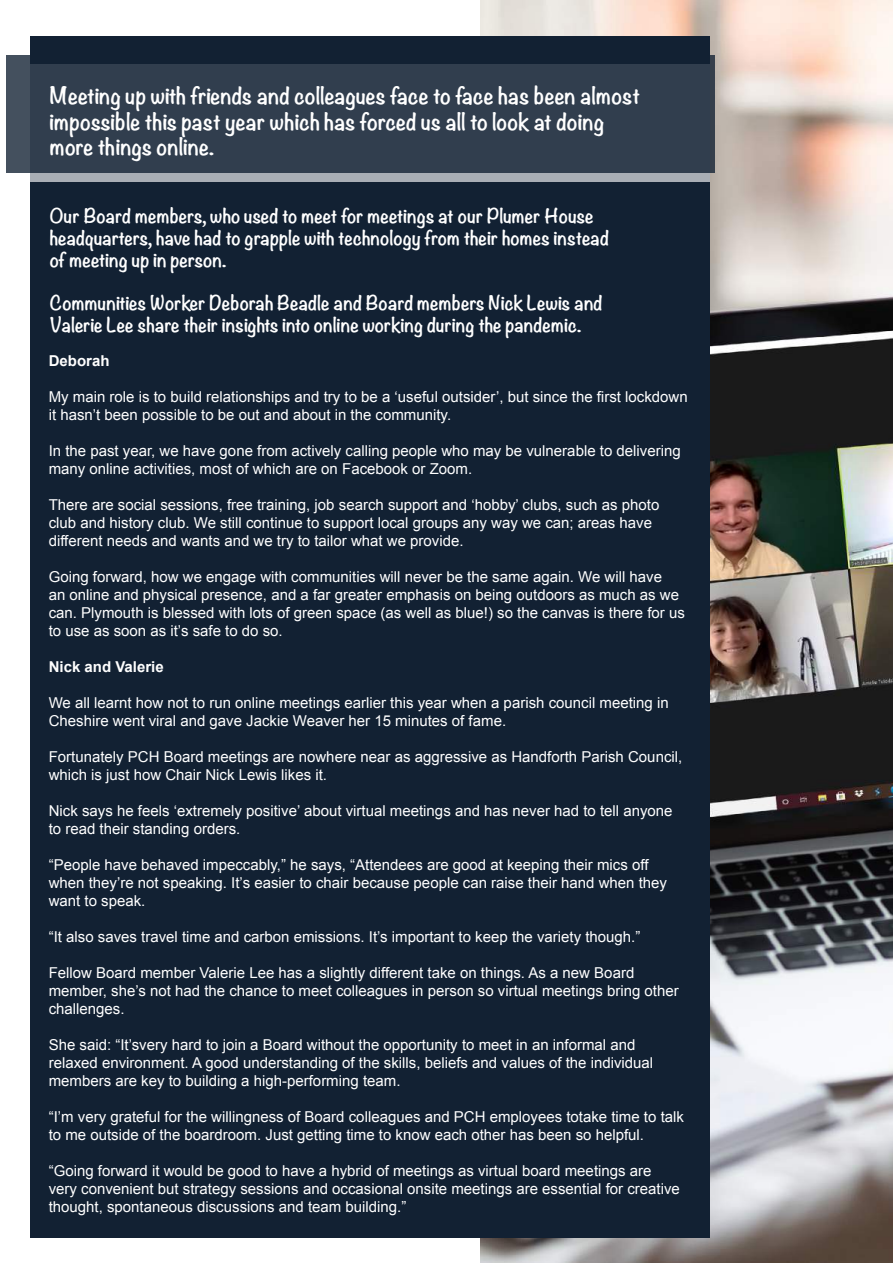
<style>
.page{position:relative;width:893px;height:1263px;background:#fff}
.page>*{position:absolute;margin:0;border:0;box-sizing:border-box;transform-origin:0 0}
.t1{font:700 21px/25.2px "Noteworthy";color:#fff}
.t2{font:700 18px/21.6px "Noteworthy";color:#fff}
.t3{font:15px/18px "Arial";color:#fff}
.t4{font:700 15px "Arial";color:#fff}
</style>
<div class="page">
<img style="left:481px;top:0;width:412px;height:1263px">
<div style="left:30px;top:36px;width:679px;height:1201px;background:#122133"></div>
<div style="left:30px;top:173px;width:679px;height:9px;background:#a9aeb5"></div>
<svg style="left:6px;top:55px;width:709px;height:118px;background:#2f3c4c"></svg>
<h1 class="t1" style="left:50px;top:83px;width:592px">Meeting up with friends and colleagues face to face has been almost impossible this past year which has forced us all to look at doing more things online.</h1>
<p class="t2" style="left:50px;top:205px;width:561px">Our Board members, who used to meet for meetings at our Plumer House headquarters, have had to grapple with technology from their homes instead of meeting up in person.</p>
<p class="t2" style="left:50px;top:291px;width:554px">Communities Worker Deborah Beadle and Board members Nick Lewis and<br>Valerie Lee share their insights into online working during the pandemic.</p>
<p class="t4" style="left:49px;top:351px;width:62px">Deborah</p>
<p class="t3" style="left:49px;top:388px;width:641px">My main role is to build relationships and try to be a ‘useful outsider’, but since the first lockdown it hasn’t been possible to be out and about in the community.</p>
<p class="t3" style="left:49px;top:442px;width:633px">In the past year, we have gone from actively calling people who may be vulnerable to delivering many online activities, most of which are on Facebook or Zoom.</p>
<p class="t3" style="left:49px;top:496px;width:612px">There are social sessions, free training, job search support and ‘hobby’ clubs, such as photo club and history club. We still continue to support local groups any way we can; areas have different needs and wants and we try to tailor what we provide.</p>
<p class="t3" style="left:49px;top:568px;width:638px">Going forward, how we engage with communities will never be the same again. We will have<br>an online and physical presence, and a far greater emphasis on being outdoors as much as we can. Plymouth is blessed with lots of green space (as well as blue!) so the canvas is there for us to use as soon as it’s safe to do so.</p>
<p class="t4" style="left:49px;top:657px;width:117px">Nick and Valerie</p>
<p class="t3" style="left:49px;top:694px;width:621px">We all learnt how not to run online meetings earlier this year when a parish council meeting in<br>Cheshire went viral and gave Jackie Weaver her 15 minutes of fame.</p>
<p class="t3" style="left:49px;top:748px;width:635px">Fortunately PCH Board meetings are nowhere near as aggressive as Handforth Parish Council, which is just how Chair Nick Lewis likes it.</p>
<p class="t3" style="left:49px;top:802px;width:625px">Nick says he feels ‘extremely positive’ about virtual meetings and has never had to tell anyone to read their standing orders.</p>
<p class="t3" style="left:49px;top:856px;width:620px">“People have behaved impeccably,” he says, “Attendees are good at keeping their mics off when they’re not speaking. It’s easier to chair because people can raise their hand when they want to speak.</p>
<p class="t3" style="left:49px;top:928px;width:593px">“It also saves travel time and carbon emissions. It’s important to keep the variety though.”</p>
<p class="t3" style="left:49px;top:964px;width:632px">Fellow Board member Valerie Lee has a slightly different take on things. As a new Board member, she’s not had the chance to meet colleagues in person so virtual meetings bring other challenges.</p>
<p class="t3" style="left:49px;top:1036px;width:606px">She said: “It’svery hard to join a Board without the opportunity to meet in an informal and relaxed environment. A good understanding of the skills, beliefs and values of the individual members are key to building a high-performing team.</p>
<p class="t3" style="left:49px;top:1108px;width:637px">“I’m very grateful for the willingness of Board colleagues and PCH employees totake time to talk to me outside of the boardroom. Just getting time to know each other has been so helpful.</p>
<p class="t3" style="left:49px;top:1162px;width:633px">“Going forward it would be good to have a hybrid of meetings as virtual board meetings are very convenient but strategy sessions and occasional onsite meetings are essential for creative thought, spontaneous discussions and team building.”</p>
</div>
